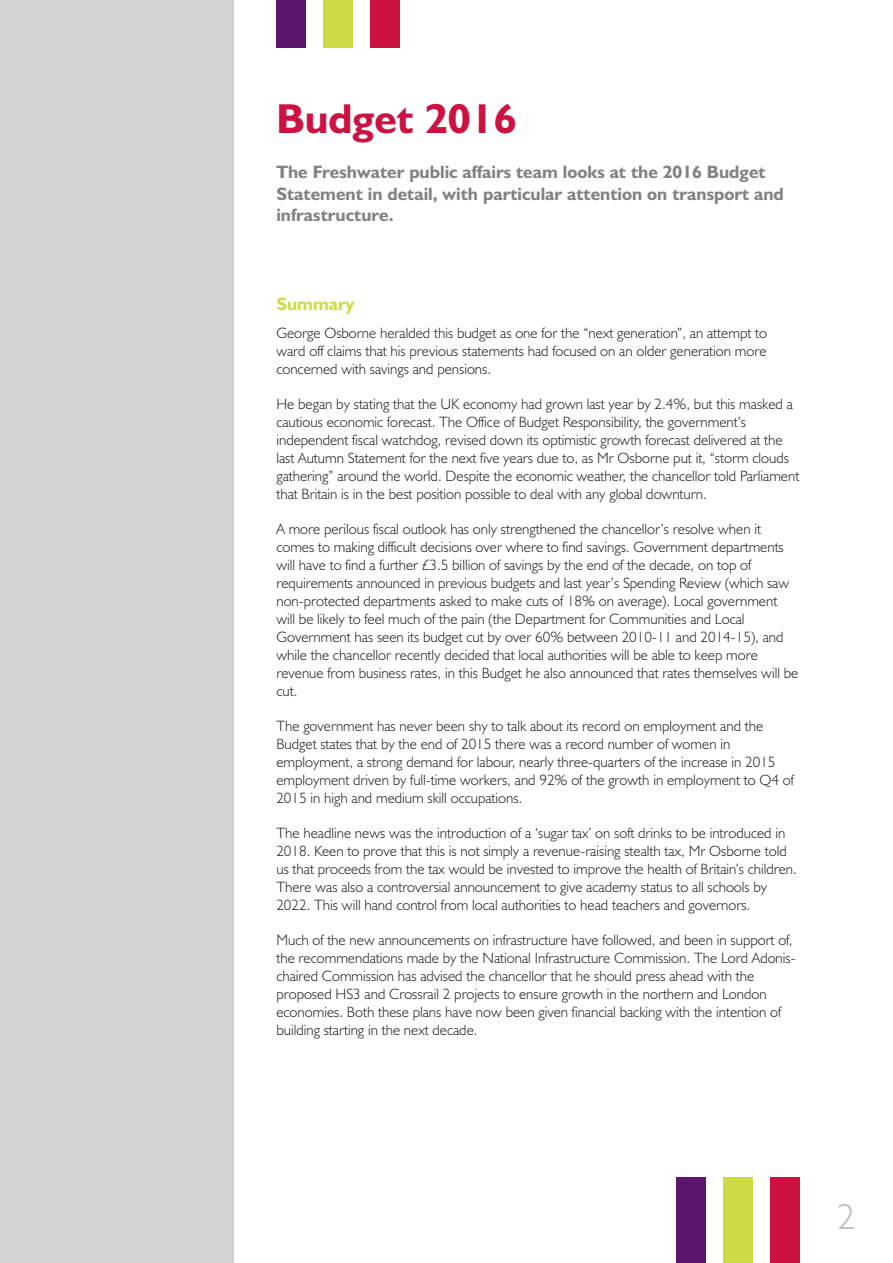
<style>
.page{position:relative;width:893px;height:1263px;background:#fff}
.page>*{position:absolute;margin:0;border:0;box-sizing:border-box;transform-origin:0 0}
.t1{font:700 42px "Humanist 521 BT";color:#cd1141}
.t2{font:300 36px "Humanist 521 BT";color:#bcbdc0}
.t3{font:700 18px/21.6px "Humanist 521 BT";color:#808285}
.t4{font:700 18px "Humanist 521 BT";color:#cddc44}
.t5{font:300 15px/18px "Humanist 521 BT";color:#231f20}
</style>
<div class="page">
<div style="left:276px;top:0;width:30px;height:48px;background:#5b166b"></div>
<div style="left:323px;top:0;width:30px;height:48px;background:#cddc44"></div>
<div style="left:370px;top:0;width:30px;height:48px;background:#cd1141"></div>
<div style="left:676px;top:1178px;width:30px;height:85px;background:#5b166b"></div>
<div style="left:723px;top:1178px;width:30px;height:85px;background:#cddc44"></div>
<div style="left:770px;top:1178px;width:30px;height:85px;background:#cd1141"></div>
<div style="left:0;top:0;width:234px;height:1263px;background:#d1d2d4"></div>
<h1 class="t1" style="left:276px;top:105px;width:242px">Budget 2016</h1>
<p class="t3" style="left:276px;top:163px;width:509px">The Freshwater public affairs team looks at the 2016 Budget<br>Statement in detail, with particular attention on transport and infrastructure.</p>
<p class="t4" style="left:276px;top:298px;width:79px">Summary</p>
<p class="t5" style="left:276px;top:326px;width:492px;text-align:justify">George Osborne heralded this budget as one for the “next generation”, an attempt to ward off claims that his previous statements had focused on an older generation more concerned with savings and pensions.</p>
<p class="t5" style="left:276px;top:397px;width:524px">He began by stating that the UK economy had grown last year by 2.4%, but this masked a cautious economic forecast. The Office of Budget Responsibility, the government’s independent fiscal watchdog, revised down its optimistic growth forecast delivered at the last Autumn Statement for the next five years due to, as Mr Osborne put it, “storm clouds gathering” around the world. Despite the economic weather, the chancellor told Parliament that Britain is in the best position possible to deal with any global downturn.</p>
<p class="t5" style="left:276px;top:522px;width:523px">A more perilous fiscal outlook has only strengthened the chancellor’s resolve when it comes to making difficult decisions over where to find savings. Government departments will have to find a further £3.5 billion of savings by the end of the decade, on top of requirements announced in previous budgets and last year’s Spending Review (which saw non-protected departments asked to make cuts of 18% on average). Local government will be likely to feel much of the pain (the Department for Communities and Local Government has seen its budget cut by over 60% between 2010-11 and 2014-15), and while the chancellor recently decided that local authorities will be able to keep more revenue from business rates, in this Budget he also announced that rates themselves will be cut.</p>
<p class="t5" style="left:276px;top:719px;width:519px">The government has never been shy to talk about its record on employment and the Budget states that by the end of 2015 there was a record number of women in employment, a strong demand for labour, nearly three-quarters of the increase in 2015 employment driven by full-time workers, and 92% of the growth in employment to Q4 of 2015 in high and medium skill occupations.</p>
<p class="t5" style="left:276px;top:826px;width:522px">The headline news was the introduction of a ‘sugar tax’ on soft drinks to be introduced in 2018. Keen to prove that this is not simply a revenue-raising stealth tax, Mr Osborne told us that proceeds from the tax would be invested to improve the health of Britain’s children.<br>There was also a controversial announcement to give academy status to all schools by 2022. This will hand control from local authorities to head teachers and governors.</p>
<p class="t5" style="left:276px;top:933px;width:521px">Much of the new announcements on infrastructure have followed, and been in support of, the recommendations made by the National Infrastructure Commission. The Lord Adonis&shy;chaired Commission has advised the chancellor that he should press ahead with the proposed HS3 and Crossrail 2 projects to ensure growth in the northern and London economies. Both these plans have now been given financial backing with the intention of building starting in the next decade.</p>
<h2 class="t2" style="left:837px;top:1204px;width:20px">2</h2>
</div>
